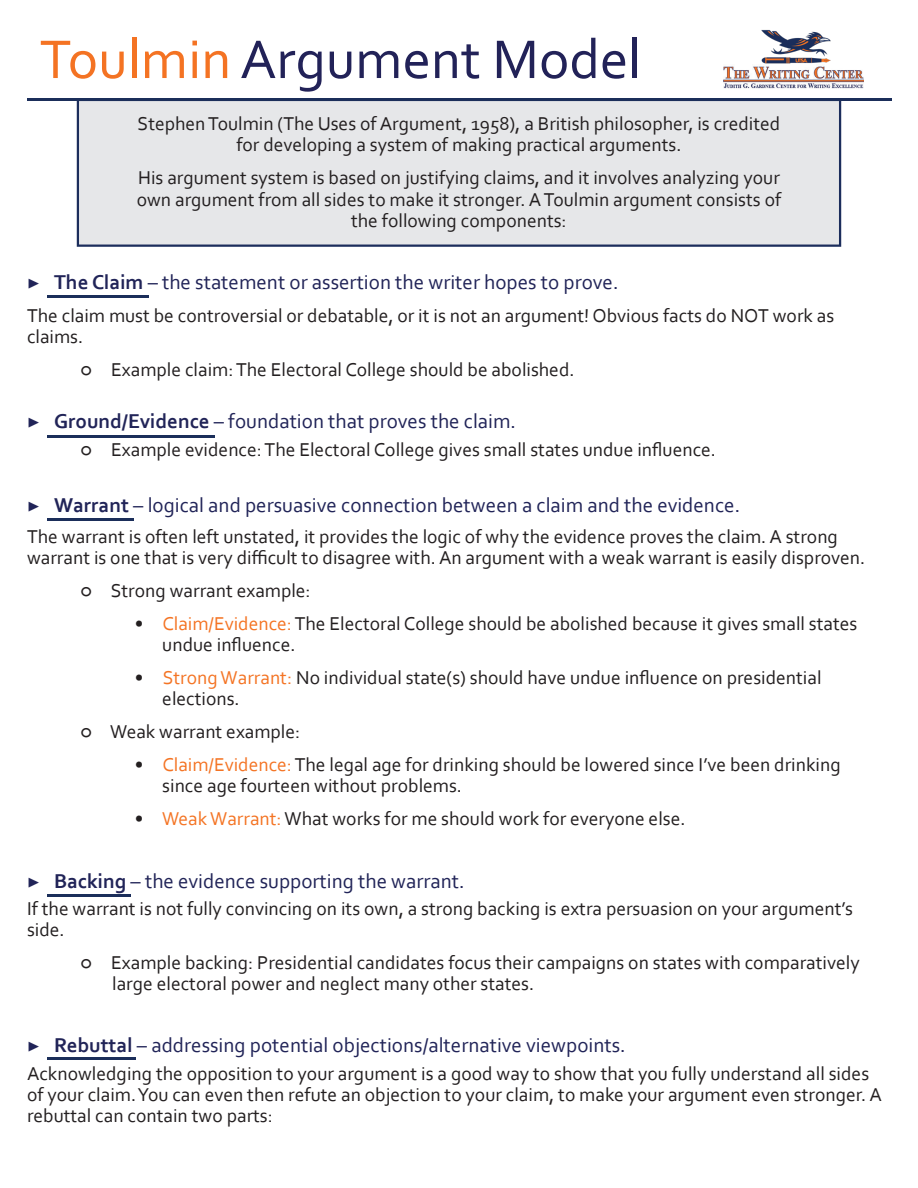
<style>
.page{position:relative;width:918px;height:1188px;background:#fff}
.page>*{position:absolute;margin:0;border:0;box-sizing:border-box;transform-origin:0 0}
.t1{font:57px "Corbel";color:#222258}
.t2{font:21px "Corbel";color:#212458}
.t3{font:19.5px/21px "Corbel";color:#231f20}
.s1{color:#f47323}
.s2{font-family:"Minion Pro"}
.s3{font-weight:700}
.s4{color:#f47424}
</style>
<div class="page">
<div style="left:77px;top:99px;width:764px;height:148px;background:#e6e7e9;border:2px solid #1c2d5c"></div>
<hr style="left:27px;top:99px;width:864px;height:2px;background:#1b2e5a">
<hr style="left:47px;top:435px;width:168px;height:2px;background:#1b2e5a">
<hr style="left:47px;top:518px;width:87px;height:3px;background:#1b2e5a">
<hr style="left:47px;top:894px;width:84px;height:2px;background:#1b2e5a">
<hr style="left:47px;top:1057px;width:89px;height:2px;background:#1b2e5a">
<hr style="left:47px;top:296px;width:101px;height:2px;background:#1b2e5a">
<img style="left:761px;top:30px;width:70px;height:34px">
<img style="left:724px;top:66px;width:139px;height:23px">
<p class="t1" style="left:40px;top:24px;width:603px"><span class="s1">Toulmin</span> Argument Model</p>
<p class="t3" style="left:138px;top:112px;width:644px;line-height:21.5px;text-align:center">Stephen Toulmin (The Uses of Argument, 1958), a British philosopher, is credited for developing a system of making practical arguments.</p>
<p class="t3" style="left:137px;top:167px;width:646px;line-height:21.5px;text-align:center">His argument system is based on justifying claims, and it involves analyzing your own argument from all sides to make it stronger. A Toulmin argument consists of the following components:</p>
<p class="t2" style="left:27px;top:269px;width:593px"><span class="s2">▶</span> <span class="s3">The Claim</span> – the statement or assertion the writer hopes to prove.</p>
<p class="t3" style="left:27px;top:304px;width:809px">The claim must be controversial or debatable, or it is not an argument! Obvious facts do NOT work as claims.</p>
<p class="t3" style="left:81px;top:358px;width:495px">○ Example claim:The Electoral College should be abolished.</p>
<p class="t2" style="left:27px;top:408px;width:491px"><span class="s2">▶</span> <span class="s3">Ground/Evidence</span> – foundation that proves the claim.</p>
<p class="t3" style="left:81px;top:439px;width:637px">○ Example evidence:The Electoral College gives small states undue influence.</p>
<p class="t2" style="left:27px;top:492px;width:715px"><span class="s2">▶</span> <span class="s3">Warrant</span> – logical and persuasive connection between a claim and the evidence.</p>
<p class="t3" style="left:27px;top:526px;width:840px">The warrant is often left unstated, it provides the logic of why the evidence proves the claim. A strong warrant is one that is very difficult to disagree with. An argument with a weak warrant is easily disproven.</p>
<p class="t3" style="left:81px;top:580px;width:231px">○ Strong warrant example:</p>
<p class="t3" style="left:162px;top:613px;width:697px;text-indent:-27px">• <span class="s4">Claim/Evidence:</span>The Electoral College should be abolished because it gives small states undue influence.</p>
<p class="t3" style="left:162px;top:667px;width:661px;text-indent:-27px">• <span class="s4">Strong Warrant:</span> No individual state(s) should have undue influence on presidential elections.</p>
<p class="t3" style="left:81px;top:721px;width:221px">○ Weak warrant example:</p>
<p class="t3" style="left:162px;top:754px;width:680px;text-indent:-27px">• <span class="s4">Claim/Evidence:</span> The legal age for drinking should be lowered since I’ve been drinking since age fourteen without problems.</p>
<p class="t3" style="left:135px;top:808px;width:552px">• <span class="s4">Weak Warrant:</span> What works for me should work for everyone else.</p>
<p class="t2" style="left:27px;top:868px;width:439px"><span class="s2">▶</span> <span class="s3">Backing</span> – the evidence supporting the warrant.</p>
<p class="t3" style="left:27px;top:898px;width:828px">If the warrant is not fully convincing on its own, a strong backing is extra persuasion on your argument’s side.</p>
<p class="t3" style="left:112px;top:952px;width:749px;text-indent:-31px">○ Example backing: Presidential candidates focus their campaigns on states with comparatively large electoral power and neglect many other states.</p>
<p class="t2" style="left:27px;top:1032px;width:600px"><span class="s2">▶</span> <span class="s3">Rebuttal</span> – addressing potential objections/alternative viewpoints.</p>
<p class="t3" style="left:27px;top:1063px;width:856px">Acknowledging the opposition to your argument is a good way to show that you fully understand all sides of your claim. You can even then refute an objection to your claim, to make your argument even stronger. A rebuttal can contain two parts:</p>
</div>
